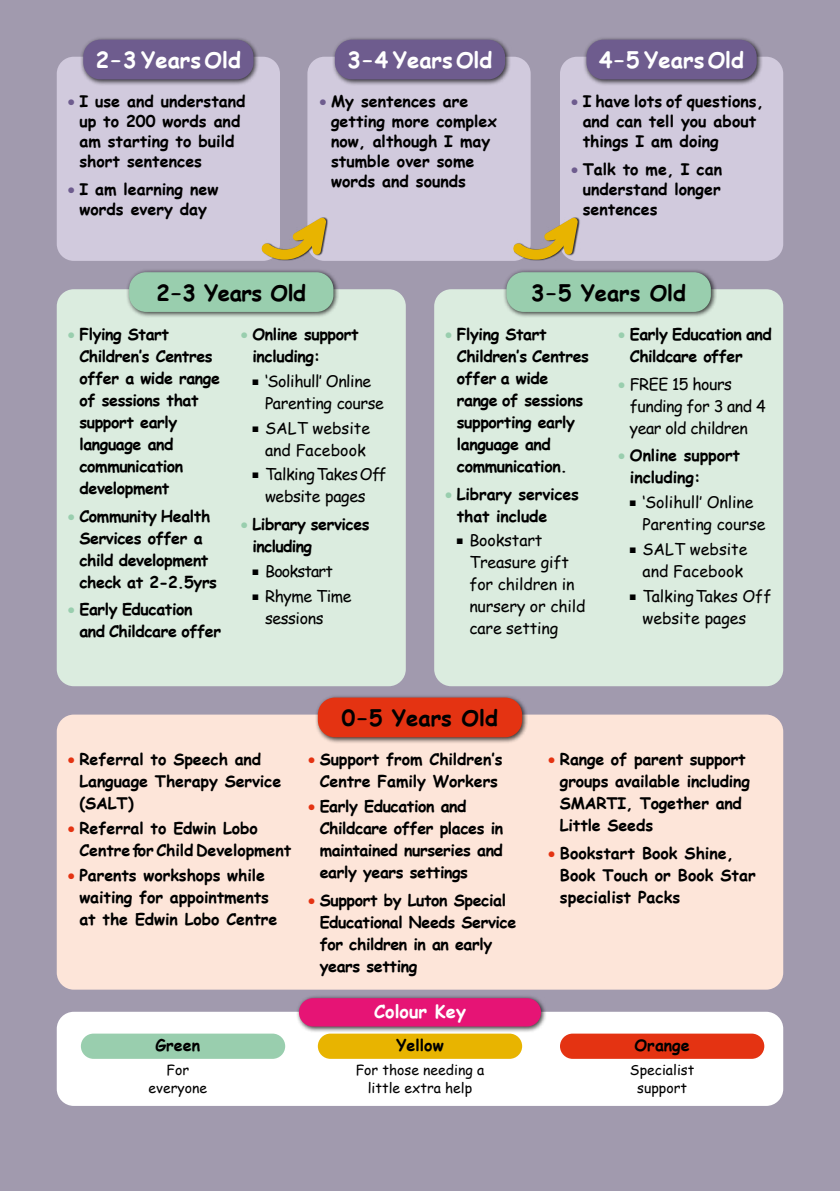
<style>
.page{position:relative;width:840px;height:1191px;background:#fff}
.page>*{position:absolute;margin:0;border:0;box-sizing:border-box;transform-origin:0 0}
.t1{font:700 22px "Comic Sans MS";color:#fff}
.t2{font:700 22px "Comic Sans MS";letter-spacing:-.005em;color:#000}
.t3{font:700 22px "Comic Sans MS";letter-spacing:-.025em;color:#000}
.t4{font:700 18px "Comic Sans MS";color:#fff}
.t5{font:700 16px/22px "Comic Sans MS";letter-spacing:-.01em;color:#000}
.t6{font:16px/22px "Comic Sans MS";letter-spacing:-.01em;color:#000}
.t7{font:16px/22px "Comic Sans MS";letter-spacing:-.03em;color:#000}
.t8{font:700 16px/22px "Comic Sans MS";letter-spacing:-.03em;color:#000}
.t9{font:16px "Comic Sans MS";letter-spacing:-.05em;color:#000}
.t10{font:14px/18px "Comic Sans MS";color:#000;text-align:center}
.s1{color:#6e5c8e}
.s2{color:#99ceae}
.s3{color:#e43312}
</style>
<div class="page">
<div style="left:0;top:0;width:839px;height:1191px;background:#a19aae"></div>
<div style="left:57px;top:57px;width:223px;height:204px;background:#d1cadd;border-radius:17px"></div>
<div style="left:307px;top:57px;width:223px;height:204px;background:#d1cadd;border-radius:17px"></div>
<div style="left:57px;top:289px;width:348px;height:397px;background:#dbecdf;border-radius:17px"></div>
<div style="left:434px;top:289px;width:348px;height:397px;background:#dbecdf;border-radius:17px"></div>
<div style="left:559px;top:57px;width:223px;height:204px;background:#d1cadd;border-radius:17px"></div>
<div style="left:57px;top:714px;width:725px;height:275px;background:#fde5d9;border-radius:17px"></div>
<div style="left:57px;top:1011px;width:725px;height:95px;background:#fff;border-radius:17px"></div>
<div style="left:126px;top:269px;width:213px;height:49px;background:#000;opacity:.75"></div>
<div style="left:129px;top:272px;width:204px;height:40px;background:#99ceae;border-radius:17px"></div>
<div style="left:503px;top:269px;width:213px;height:49px;background:#000;opacity:.75"></div>
<div style="left:506px;top:272px;width:204px;height:40px;background:#99ceae;border-radius:17px"></div>
<div style="left:314px;top:694px;width:214px;height:49px;background:#000;opacity:.75"></div>
<div style="left:317px;top:697px;width:205px;height:40px;background:#e43312;border-radius:17px"></div>
<div style="left:80px;top:36px;width:179px;height:50px;background:#000;opacity:.75"></div>
<div style="left:83px;top:40px;width:170px;height:39px;background:#6e5c8e;border-radius:17px"></div>
<div style="left:331px;top:36px;width:180px;height:50px;background:#000;opacity:.75"></div>
<div style="left:334px;top:40px;width:171px;height:39px;background:#6e5c8e;border-radius:17px"></div>
<div style="left:583px;top:36px;width:179px;height:50px;background:#000;opacity:.75"></div>
<div style="left:586px;top:40px;width:170px;height:39px;background:#6e5c8e;border-radius:17px"></div>
<div style="left:296px;top:994px;width:251px;height:38px;background:#000;opacity:.75"></div>
<div style="left:299px;top:998px;width:241px;height:28px;background:#e61475;border-radius:14px"></div>
<div style="left:317px;top:1033px;width:205px;height:25px;background:#e8b400;border-radius:13px"></div>
<div style="left:81px;top:1033px;width:204px;height:25px;background:#99ceae;border-radius:13px"></div>
<div style="left:559px;top:1033px;width:204px;height:25px;background:#e43312;border-radius:13px"></div>
<div style="left:262px;top:217px;width:66px;height:44px;background:#000;opacity:.75"></div>
<svg style="left:261px;top:218px;width:65px;height:42px"></svg>
<div style="left:513px;top:217px;width:67px;height:44px;background:#000;opacity:.75"></div>
<svg style="left:513px;top:218px;width:64px;height:42px"></svg>
<h1 class="t1" style="left:96px;top:44px;width:147px">2 – 3 Years Old</h1>
<p class="t5" style="left:79px;top:91px;width:167px;line-height:20px;text-indent:-11px"><span class="s1">●</span> I use and understand up to 200 words and am starting to build short sentences</p>
<p class="t5" style="left:68px;top:179px;width:152px;line-height:20px;text-align:center"><span class="s1">●</span> I am learning new words every day</p>
<h1 class="t1" style="left:347px;top:44px;width:147px">3 – 4 Years Old</h1>
<p class="t5" style="left:331px;top:91px;width:167px;line-height:20px;text-indent:-11px"><span class="s1">●</span> My sentences are getting more complex now, although I may stumble over some words and sounds</p>
<h1 class="t1" style="left:598px;top:44px;width:147px">4 – 5 Years Old</h1>
<p class="t5" style="left:582px;top:91px;width:182px;line-height:20px;text-indent:-11px"><span class="s1">●</span> I have lots of questions, and can tell you about things I am doing</p>
<p class="t5" style="left:582px;top:159px;width:141px;line-height:20px;text-align:justify;text-indent:-11px"><span class="s1">●</span> Talk to me, I can understand longer sentences</p>
<h1 class="t3" style="left:156px;top:276px;width:151px">2–3 Years Old</h1>
<p class="t5" style="left:79px;top:322px;width:142px;text-indent:-11px"><span class="s2">●</span> Flying Start<br>Children’s Centres offer a wide range of sessions that support early language and communication development</p>
<p class="t5" style="left:79px;top:504px;width:139px;text-indent:-11px"><span class="s2">●</span> Community Health<br>Services offer a child development check at 2-2.5yrs</p>
<p class="t5" style="left:79px;top:598px;width:143px;text-indent:-11px"><span class="s2">●</span> Early Education and Childcare offer</p>
<p class="t5" style="left:252px;top:322px;width:107px;text-indent:-11px"><span class="s2">●</span> Online support including:</p>
<p class="t6" style="left:265px;top:369px;width:120px;text-indent:-12px">■ ‘Solihull’ Online<br>Parenting course</p>
<p class="t6" style="left:252px;top:416px;width:119px;text-align:center">■ SALT website and Facebook</p>
<p class="t6" style="left:252px;top:463px;width:135px;text-align:center">■ Talking Takes Off website pages</p>
<p class="t5" style="left:252px;top:513px;width:119px;text-indent:-11px"><span class="s2">●</span> Library services including</p>
<p class="t9" style="left:252px;top:559px;width:82px">■ Bookstart</p>
<p class="t6" style="left:265px;top:584px;width:88px;text-indent:-12px">■ Rhyme Time sessions</p>
<h1 class="t2" style="left:531px;top:276px;width:156px">3–5 Years Old</h1>
<p class="t5" style="left:456px;top:322px;width:134px;text-indent:-11px"><span class="s2">●</span> Flying Start<br>Children’s Centres offer a wide range of sessions supporting early language and communication.</p>
<p class="t5" style="left:456px;top:482px;width:124px;text-indent:-11px"><span class="s2">●</span> Library services that include</p>
<p class="t6" style="left:469px;top:529px;width:117px;text-indent:-12px">■ Bookstart<br>Treasure gift for children in nursery or child care setting</p>
<p class="t8" style="left:629px;top:322px;width:143px;text-indent:-11px"><span class="s2">●</span> Early Education and<br>Childcare offer</p>
<p class="t7" style="left:629px;top:372px;width:137px;text-indent:-11px"><span class="s2">●</span> FREE 15 hours funding for 3 and 4 year old children</p>
<p class="t5" style="left:629px;top:444px;width:112px;text-indent:-11px"><span class="s2">●</span> Online support including:</p>
<p class="t6" style="left:642px;top:491px;width:124px;text-indent:-12px">■ ‘Solihull’ Online<br>Parenting course</p>
<p class="t6" style="left:629px;top:537px;width:119px;text-align:center">■ SALT website and Facebook</p>
<p class="t6" style="left:642px;top:584px;width:130px;text-indent:-12px">■ Talking Takes Off website pages</p>
<p class="t5" style="left:79px;top:748px;width:203px;text-indent:-11px"><span class="s3">●</span> Referral to Speech and<br>Language Therapy Service (SALT)</p>
<p class="t5" style="left:79px;top:816px;width:213px;text-indent:-11px"><span class="s3">●</span> Referral to Edwin Lobo<br>Centre for Child Development</p>
<p class="t5" style="left:79px;top:863px;width:199px;text-indent:-11px"><span class="s3">●</span> Parents workshops while waiting for appointments at the Edwin Lobo Centre</p>
<p class="t5" style="left:155px;top:1033px;width:46px">Green</p>
<p class="t10" style="left:148px;top:1060px;width:60px">For everyone</p>
<h1 class="t2" style="left:341px;top:702px;width:158px">0–5 Years Old</h1>
<p class="t5" style="left:308px;top:748px;width:196px;text-align:center"><span class="s3">●</span> Support from Children’s<br>Centre Family Workers</p>
<p class="t5" style="left:319px;top:794px;width:185px;text-indent:-11px"><span class="s3">●</span> Early Education and<br>Childcare offer places in maintained nurseries and early years settings</p>
<p class="t5" style="left:319px;top:888px;width:198px;text-indent:-11px"><span class="s3">●</span> Support by Luton Special<br>Educational Needs Service for children in an early years setting</p>
<p class="t4" style="left:374px;top:998px;width:93px">Colour Key</p>
<p class="t5" style="left:396px;top:1033px;width:49px">Yellow</p>
<p class="t10" style="left:355px;top:1060px;width:130px">For those needing a little extra help</p>
<p class="t5" style="left:559px;top:748px;width:191px;text-indent:-11px"><span class="s3">●</span> Range of parent support groups available including<br>SMARTI, Together and<br>Little Seeds</p>
<p class="t5" style="left:559px;top:841px;width:197px;text-indent:-11px"><span class="s3">●</span> Bookstart Book Shine,<br>Book Touch or Book Star specialist Packs</p>
<p class="t5" style="left:634px;top:1033px;width:57px">Orange</p>
<p class="t10" style="left:629px;top:1060px;width:66px">Specialist support</p>
</div>
